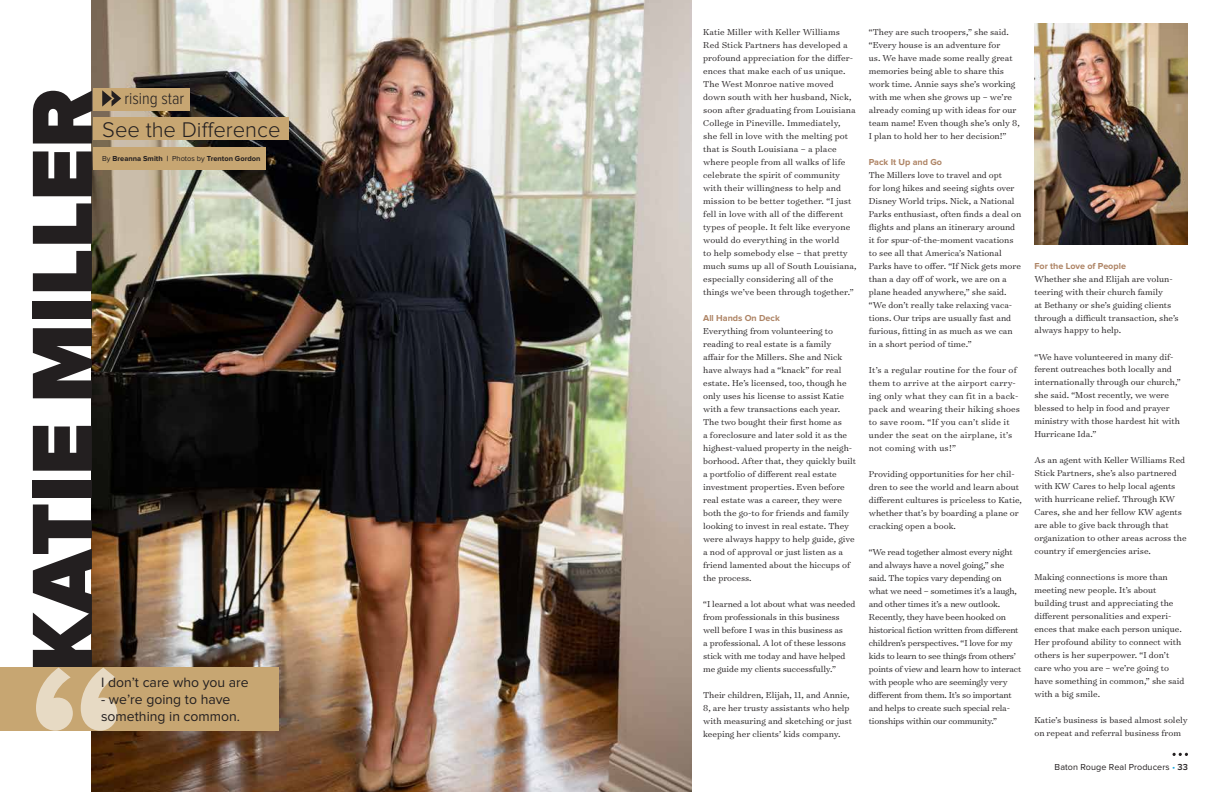
<style>
.page{position:relative;width:1224px;height:792px;background:#fff}
.page>*{position:absolute;margin:0;border:0;box-sizing:border-box;transform-origin:0 0}
.t1{font:900 88.5px "Proxima Nova";color:#231f20}
.t2{font:300 22px "Proxima Nova";color:#231f20}
.t3{font:300 17px "Proxima Nova Cond";color:#231f20}
.t4{font:14px/16.8px "Proxima Nova";color:#231f20}
.t5{font:300 9.8px/13px "Surveyor Text";color:#231f20}
.t6{font:300 9.8px/13px "Surveyor Text";letter-spacing:-.02em;color:#231f20}
.t7{font:300 9.8px/13px "Surveyor Text";letter-spacing:.02em;color:#231f20}
.t8{font:700 9px "Proxima Nova";color:#ae8465}
.t9{font:9px "Proxima Nova";letter-spacing:.01em;color:#231f20}
.t10{font:700 7.5px "Proxima Nova";color:#231f20}
.s1{font-weight:400}
.s2{color:#19a8e0}
.s3{font-weight:600}
</style>
<div class="page">
<img style="left:91px;top:0;width:600px;height:792px">
<div style="left:93px;top:117px;width:195px;height:23px;background:#c7a672"></div>
<div style="left:93px;top:147px;width:173px;height:22px;background:#c7a672"></div>
<div style="left:93px;top:88px;width:97px;height:23px;background:#c7a672"></div>
<img style="left:1034px;top:24px;width:154px;height:221px">
<div style="left:0;top:668px;width:278px;height:63px;background:#c7a672"></div>
<svg style="left:102px;top:90px;width:19px;height:17px"></svg>
<svg style="left:1173px;top:753px;width:15px;height:3px"></svg>
<svg style="left:36px;top:668px;width:81px;height:63px"></svg>
<h1 class="t1" style="left:22px;top:673px;width:586px;rotate:-90deg">KATIE MILLER</h1>
<h3 class="t3" style="left:125px;top:90px;width:61px">rising star</h3>
<h2 class="t2" style="left:102px;top:120px;width:180px">See the Difference</h2>
<p class="t10" style="left:102px;top:155px;width:160px"><span class="s1">By</span> Breanna Smith | <span class="s1">Photos by</span> Trenton Gordon</p>
<h3 class="t4" style="left:101px;top:674px;width:149px">I don’t care who you are</h3>
<h3 class="t4" style="left:101px;top:691px;width:141px">- we’re going to have something in common.</h3>
<p class="t5" style="left:703px;top:25px;width:155px">Katie Miller with Keller Williams Red Stick Partners has developed a profound appreciation for the differ&shy;ences that make each of us unique.<br>The West Monroe native moved down south with her husband, Nick, soon after graduating from Louisiana College in Pineville. Immediately, she fell in love with the melting pot that is South Louisiana – a place where people from all walks of life celebrate the spirit of community with their willingness to help and mission to be better together. “I just fell in love with all of the different types of people. It felt like everyone would do everything in the world<br>to help somebody else – that pretty much sums up all of South Louisiana, especially considering all of the things we’ve been through together.”</p>
<p class="t8" style="left:703px;top:314px;width:78px">All Hands On Deck</p>
<p class="t5" style="left:703px;top:324px;width:154px">Everything from volunteering to reading to real estate is a family<br>affair for the Millers. She and Nick have always had a “knack” for real estate. He’s licensed, too, though he only uses his license to assist Katie with a few transactions each year.<br>The two bought their first home as<br>a foreclosure and later sold it as the highest-valued property in the neigh&shy;borhood. After that, they quickly built a portfolio of different real estate investment properties. Even before real estate was a career, they were both the go-to for friends and family looking to invest in real estate. They were always happy to help guide, give a nod of approval or just listen as a friend lamented about the hiccups of the process.</p>
<p class="t5" style="left:703px;top:597px;width:154px">“I learned a lot about what was needed from professionals in this business well before I was in this business as<br>a professional. A lot of these lessons stick with me today and have helped me guide my clients successfully.”</p>
<p class="t5" style="left:703px;top:688px;width:150px">Their children, Elijah, 11, and Annie, 8, are her trusty assistants who help with measuring and sketching or just keeping her clients’ kids company.</p>
<p class="t5" style="left:869px;top:25px;width:153px">“They are such troopers,” she said. “Every house is an adventure for<br>us. We have made some really great memories being able to share this work time. Annie says she’s working with me when she grows up – we’re already coming up with ideas for our team name! Even though she’s only 8, I plan to hold her to her decision!”</p>
<p class="t8" style="left:869px;top:158px;width:75px">Pack It Up and Go</p>
<p class="t5" style="left:869px;top:168px;width:154px">The Millers love to travel and opt<br>for long hikes and seeing sights over Disney World trips. Nick, a National Parks enthusiast, often finds a deal on flights and plans an itinerary around it for spur-of-the-moment vacations to see all that America’s National Parks have to offer. “If Nick gets more than a day off of work, we are on a plane headed anywhere,” she said. “We don’t really take relaxing vaca&shy;tions. Our trips are usually fast and furious, fitting in as much as we can in a short period of time.”</p>
<p class="t7" style="left:869px;top:363px;width:153px">It’s a regular routine for the four of them to arrive at the airport carry&shy;ing only what they can fit in a back&shy;pack and wearing their hiking shoes to save room. “If you can’t slide it under the seat on the airplane, it’s not coming with us!”</p>
<p class="t5" style="left:869px;top:467px;width:155px">Providing opportunities for her chil&shy;dren to see the world and learn about different cultures is priceless to Katie, whether that’s by boarding a plane or cracking open a book.</p>
<p class="t6" style="left:869px;top:545px;width:154px">“We read together almost every night and always have a novel going,” she said. The topics vary depending on what we need – sometimes it’s a laugh, and other times it’s a new outlook.<br>Recently, they have been hooked on historical fiction written from different children’s perspectives. “I love for my kids to learn to see things from others’ points of view and learn how to interact with people who are seemingly very different from them. It’s so important and helps to create such special rela&shy;tionships within our community.”</p>
<p class="t8" style="left:1034px;top:261px;width:93px">For the Love of People</p>
<p class="t5" style="left:1034px;top:272px;width:146px">Whether she and Elijah are volun&shy;teering with their church family<br>at Bethany or she’s guiding clients through a difficult transaction, she’s always happy to help.</p>
<p class="t5" style="left:1034px;top:350px;width:148px">“We have volunteered in many dif&shy;ferent outreaches both locally and internationally through our church,” she said. “Most recently, we were blessed to help in food and prayer ministry with those hardest hit with<br>Hurricane Ida.”</p>
<p class="t5" style="left:1034px;top:454px;width:154px">As an agent with Keller Williams Red Stick Partners, she’s also partnered with KW Cares to help local agents with hurricane relief. Through KW Cares, she and her fellow KW agents are able to give back through that organization to other areas across the country if emergencies arise.</p>
<p class="t5" style="left:1034px;top:571px;width:152px">Making connections is more than meeting new people. It’s about building trust and appreciating the different personalities and experi&shy;ences that make each person unique.<br>Her profound ability to connect with others is her superpower. “I don’t care who you are – we’re going to have something in common,” she said with a big smile.</p>
<p class="t5" style="left:1034px;top:714px;width:155px">Katie’s business is based almost solely on repeat and referral business from</p>
<p class="t9" style="left:1055px;top:762px;width:135px">Baton Rouge Real Producers <span class="s2">•</span> <span class="s3">33</span></p>
</div>
